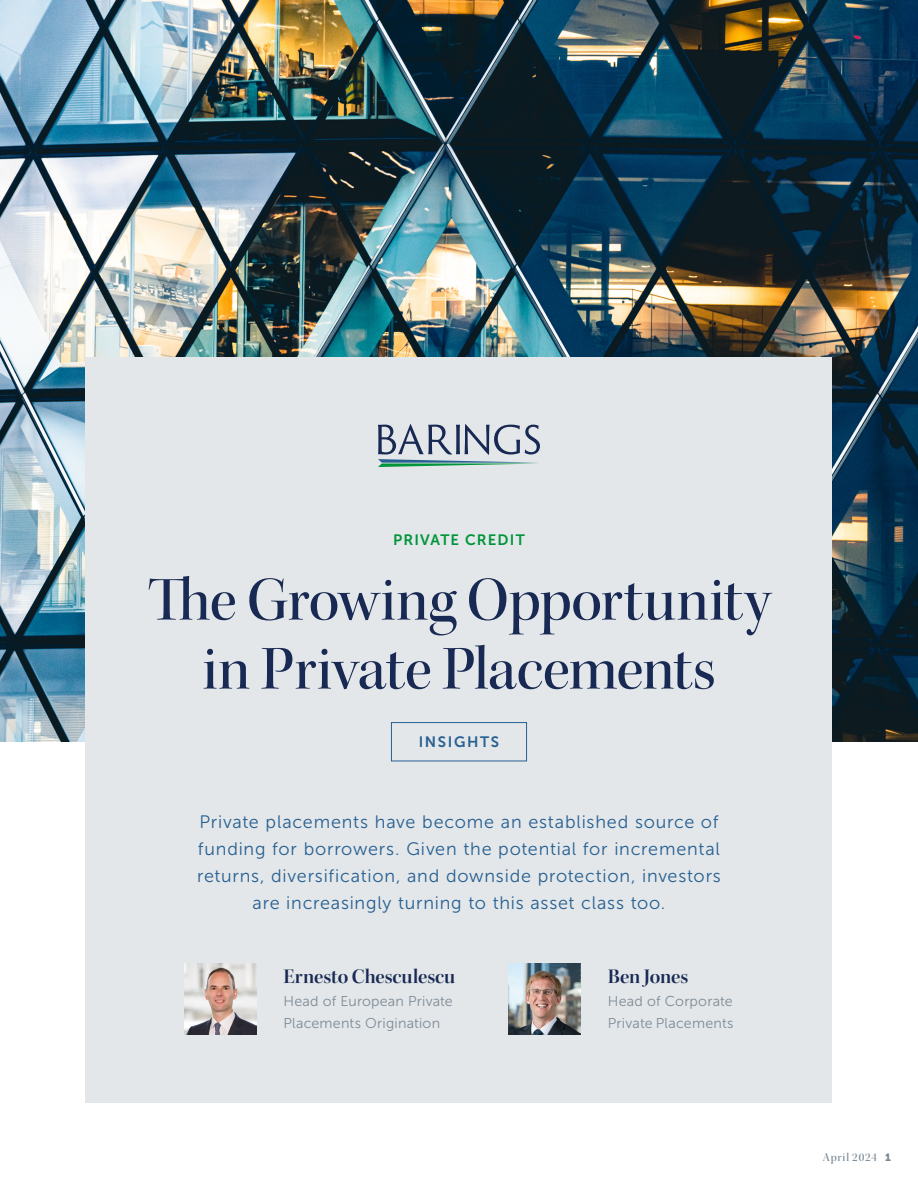
<style>
.page{position:relative;width:918px;height:1188px;background:#fff}
.page>*{position:absolute;margin:0;border:0;box-sizing:border-box;transform-origin:0 0}
.t1{font:63px/69px "Kepler Std Medium Disp";letter-spacing:-.005em;color:#182a54;text-align:center}
.t2{font:21px "Kepler Std Semibold Disp";color:#182a54}
.t3{font:18px/27px "Museo Sans 300";letter-spacing:.045em;color:#276092;text-align:center}
.t4{font:15px "Museo Sans 700";letter-spacing:.075em;color:#00953b}
.t5{font:15px "Museo Sans 700";letter-spacing:.105em;color:#276092}
.t6{font:14.25px/22.5px "Museo Sans 300";letter-spacing:.015em;color:#7d8c98}
.t7{font:12px "Kepler Std Medium Disp";letter-spacing:.07em;color:#768693}
.s1{font-family:"Museo Sans 900";font-size:10.5px}
</style>
<div class="page">
<img style="left:0;top:0;width:918px;height:742px">
<div style="left:86px;top:357px;width:746px;height:745px;background:#e4e7e9"></div>
<svg style="left:378px;top:424px;width:162px;height:43px"></svg>
<div style="left:391px;top:722px;width:136px;height:39px;border:1px solid #276092"></div>
<img style="left:509px;top:963px;width:72px;height:72px">
<img style="left:184px;top:963px;width:72px;height:72px">
<p class="t4" style="left:393px;top:532px;width:133px">PRIVATE CREDIT</p>
<h1 class="t1" style="left:147px;top:566px;width:625px">The Growing Opportunity in Private Placements</h1>
<p class="t5" style="left:419px;top:734px;width:82px">INSIGHTS</p>
<p class="t3" style="left:197px;top:808px;width:525px">Private placements have become an established source of funding for borrowers. Given the potential for incremental returns, diversification, and downside protection, investors are increasingly turning to this asset class too.</p>
<p class="t2" style="left:284px;top:965px;width:173px">Ernesto Chesculescu</p>
<p class="t6" style="left:284px;top:990px;width:171px">Head of European Private<br>Placements Origination</p>
<p class="t2" style="left:608px;top:965px;width:82px">Ben Jones</p>
<p class="t6" style="left:608px;top:990px;width:127px">Head of Corporate<br>Private Placements</p>
<p class="t7" style="left:823px;top:1150px;width:70px">April 2024 <span class="s1">1</span></p>
</div>
